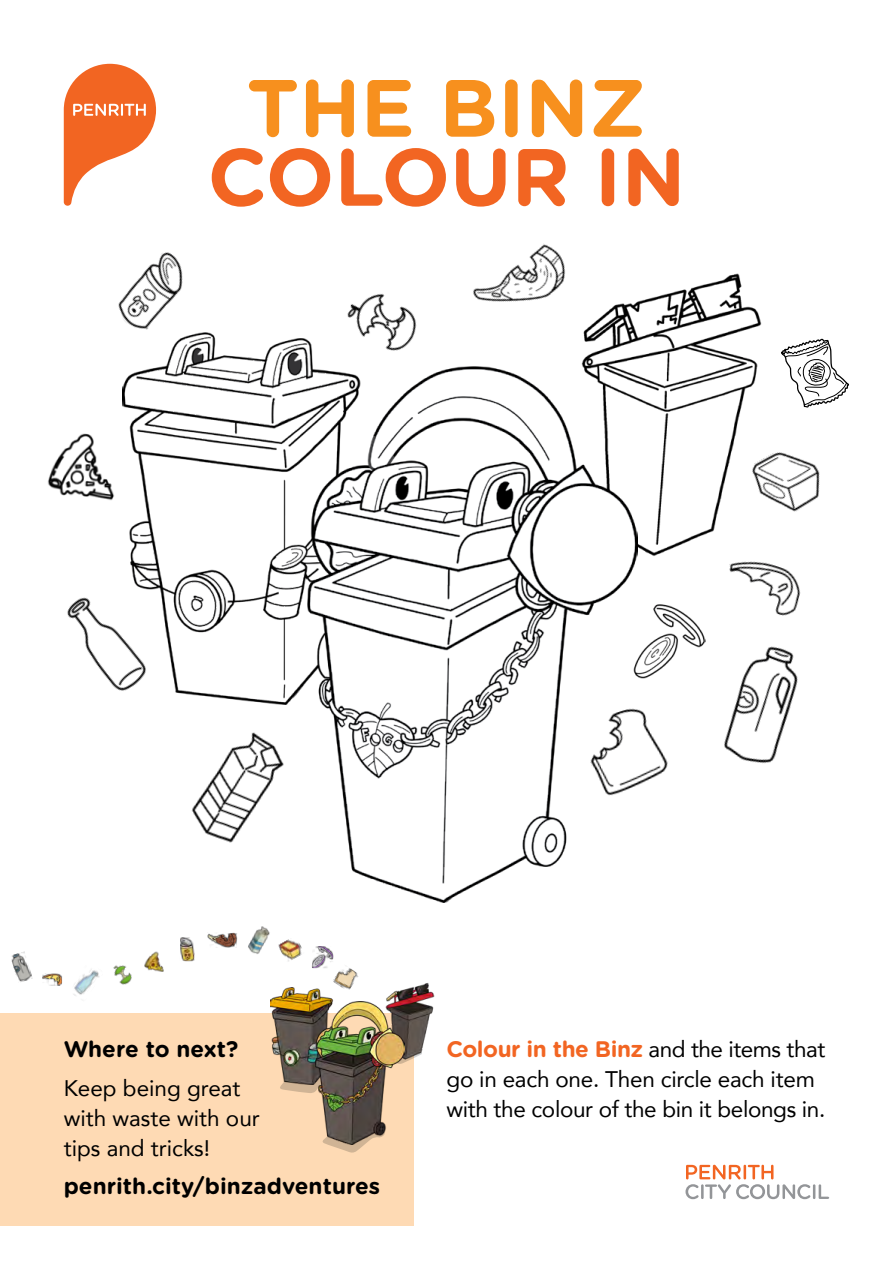
<style>
.page{position:relative;width:893px;height:1263px;background:#fff}
.page>*{position:absolute;margin:0;border:0;box-sizing:border-box;transform-origin:0 0}
.t1{font:700 81px/69px "Gotham Rounded";color:#f26522;text-align:center}
.t2{font:22.5px/30px "Avenir";letter-spacing:-.01em;color:#000}
.t3{font:700 22.5px "Gotham Rounded";color:#000}
.s1{color:#f7901e}
.s2{font-family:"Gotham Rounded";font-weight:700;color:#f26522}
</style>
<div class="page">
<img style="left:581px;top:273px;width:181px;height:283px">
<img style="left:123px;top:332px;width:190px;height:372px">
<img style="left:638px;top:709px;width:30px;height:76px">
<img style="left:746px;top:437px;width:74px;height:86px">
<img style="left:118px;top:252px;width:82px;height:85px">
<img style="left:473px;top:243px;width:92px;height:59px">
<img style="left:724px;top:646px;width:74px;height:118px">
<img style="left:638px;top:604px;width:68px;height:75px">
<img style="left:718px;top:549px;width:83px;height:67px">
<img style="left:191px;top:732px;width:93px;height:111px">
<img style="left:47px;top:433px;width:68px;height:68px">
<img style="left:67px;top:572px;width:111px;height:132px">
<img style="left:347px;top:294px;width:70px;height:57px">
<svg style="left:685px;top:1165px;width:144px;height:34px"></svg>
<div style="left:0;top:1013px;width:414px;height:212px;background:#fedab4"></div>
<svg style="left:280px;top:1085px;width:36px;height:8px"></svg>
<svg style="left:329px;top:1145px;width:35px;height:8px"></svg>
<img style="left:386px;top:983px;width:49px;height:80px">
<img style="left:270px;top:987px;width:64px;height:98px">
<img style="left:316px;top:1001px;width:88px;height:144px">
<svg style="left:64px;top:64px;width:92px;height:142px"></svg>
<img style="left:307px;top:366px;width:331px;height:536px">
<img style="left:332px;top:968px;width:27px;height:24px">
<img style="left:278px;top:939px;width:24px;height:23px">
<img style="left:180px;top:937px;width:15px;height:24px">
<img style="left:207px;top:932px;width:30px;height:16px">
<img style="left:11px;top:951px;width:22px;height:31px">
<img style="left:312px;top:946px;width:21px;height:22px">
<img style="left:42px;top:973px;width:20px;height:13px">
<img style="left:248px;top:926px;width:22px;height:28px">
<img style="left:144px;top:951px;width:20px;height:21px">
<img style="left:73px;top:969px;width:27px;height:27px">
<img style="left:113px;top:965px;width:19px;height:20px">
<svg style="left:781px;top:338px;width:68px;height:70px"></svg>
<p class="t1" style="left:207px;top:70px;width:480px"><span class="s1">THE BINZ<br></span>COLOUR IN</p>
<p class="t3" style="left:64px;top:1033px;width:176px">Where to next?</p>
<p class="t2" style="left:64px;top:1072px;width:197px">Keep being great with waste with our tips and tricks!</p>
<p class="t3" style="left:64px;top:1170px;width:318px">penrith.city/binzadventures</p>
<p class="t2" style="left:446px;top:1033px;width:380px"><span class="s2">Colour in the Binz</span> and the items that go in each one. Then circle each item with the colour of the bin it belongs in.</p>
</div>
